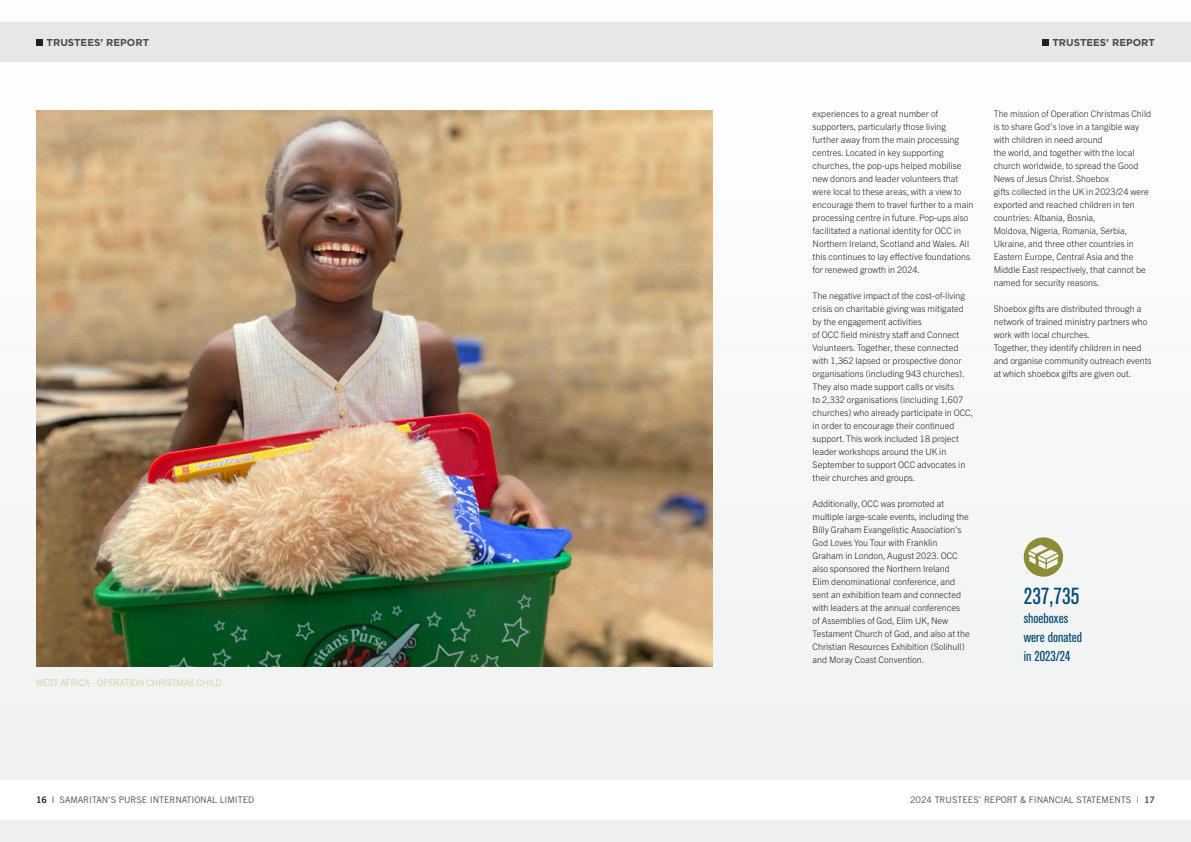
<style>
.page{position:relative;width:1191px;height:842px;background:#f7f7f7}
.page>*{position:absolute;margin:0;border:0;box-sizing:border-box;transform-origin:0 0}
.t1{font:condensed 23px "Akzidenz Grotesk BE";color:#004770}
.t2{font:condensed 14.2px "Akzidenz Grotesk BE";color:#004770}
.t3{font:700 10px "Gotham";color:#4b4c4d}
.t4{font:300 9px/13px "Trade Gothic Next LT Pro";color:#231f20}
.t5{font:9px "Trade Gothic LT Std";letter-spacing:-.01em;color:#4d4c4f}
.t6{font:300 9px "Trade Gothic Next LT Pro";color:#ccc890}
.s1{font-family:"Trade Gothic LT Std Bd 2";color:#231f20}
.s2{color:#231f20}
.s3{font-family:"Trade Gothic LT Std Bd 2"}
</style>
<div class="page">
<div style="left:0;top:780px;width:595px;height:40px;background:#fff"></div>
<div style="left:0;top:22px;width:595px;height:40px;background:#e6e7e9"></div>
<div style="left:595px;top:22px;width:596px;height:40px;background:#e6e7e9"></div>
<div style="left:595px;top:780px;width:596px;height:40px;background:#fff"></div>
<img style="left:36px;top:110px;width:676px;height:556px">
<div style="left:36px;top:39px;width:7px;height:7px;background:#231f20"></div>
<div style="left:1041px;top:39px;width:7px;height:7px;background:#231f20"></div>
<svg style="left:1023px;top:537px;width:40px;height:40px"></svg>
<p class="t3" style="left:47px;top:36px;width:104px">TRUSTEES’ REPORT</p>
<p class="t3" style="left:1052px;top:36px;width:104px">TRUSTEES’ REPORT</p>
<p class="t6" style="left:36px;top:677px;width:187px">WEST AFRICA - OPERATION CHRISTMAS CHILD</p>
<p class="t4" style="left:812px;top:107px;width:135px">experiences to a great number of supporters, particularly those living</p>
<p class="t4" style="left:812px;top:133px;width:162px">further away from the main processing centres. Located in key supporting churches, the pop-ups helped mobilise new donors and leader volunteers that were local to these areas, with a view to encourage them to travel further to a main processing centre in future. Pop-ups also facilitated a national identity for OCC in Northern Ireland, Scotland and Wales. All this continues to lay effective foundations</p>
<p class="t4" style="left:812px;top:263px;width:109px">for renewed growth in 2024.</p>
<p class="t4" style="left:812px;top:289px;width:154px">The negative impact of the cost-of-living crisis on charitable giving was mitigated by the engagement activities</p>
<p class="t4" style="left:812px;top:328px;width:162px">of OCC field ministry staff and Connect Volunteers. Together, these connected with 1,362 lapsed or prospective donor organisations (including 943 churches).<br>They also made support calls or visits<br>to 2,332 organisations (including 1,607 churches) who already participate in OCC, in order to encourage their continued</p>
<p class="t4" style="left:812px;top:432px;width:154px">support. This work included 18 project leader workshops around the UK in September to support OCC advocates in their churches and groups.</p>
<p class="t4" style="left:812px;top:497px;width:158px">Additionally, OCC was promoted at multiple large-scale events, including the Billy Graham Evangelistic Association’s God Loves You Tour with Franklin Graham in London, August 2023. OCC also sponsored the Northern Ireland<br>Elim denominational conference, and sent an exhibition team and connected with leaders at the annual conferences of Assemblies of God, Elim UK, New Testament Church of God, and also at the Christian Resources Exhibition (Solihull) and Moray Coast Convention.</p>
<p class="t4" style="left:993px;top:107px;width:159px">The mission of Operation Christmas Child is to share God’s love in a tangible way with children in need around</p>
<p class="t4" style="left:993px;top:146px;width:146px">the world, and together with the local church worldwide, to spread the Good<br>News of Jesus Christ. Shoebox</p>
<p class="t4" style="left:993px;top:185px;width:157px">gifts collected in the UK in 2023/24 were exported and reached children in ten countries: Albania, Bosnia,</p>
<p class="t4" style="left:993px;top:224px;width:142px">Moldova, Nigeria, Romania, Serbia,<br>Ukraine, and three other countries in<br>Eastern Europe, Central Asia and the</p>
<p class="t4" style="left:993px;top:263px;width:153px">Middle East respectively, that cannot be named for security reasons.</p>
<p class="t4" style="left:993px;top:302px;width:155px">Shoebox gifts are distributed through a network of trained ministry partners who work with local churches.</p>
<p class="t4" style="left:993px;top:341px;width:159px">Together, they identify children in need and organise community outreach events at which shoebox gifts are given out.</p>
<p class="t1" style="left:1023px;top:583px;width:57px">237,735</p>
<p class="t2" style="left:1023px;top:610px;width:46px">shoeboxes</p>
<p class="t2" style="left:1023px;top:629px;width:60px">were donated</p>
<p class="t2" style="left:1023px;top:648px;width:48px">in 2023/24</p>
<p class="t5" style="left:36px;top:794px;width:220px"><span class="s1">16</span> <span class="s2">|</span> SAMARITAN’S PURSE INTERNATIONAL LIMITED</p>
<p class="t5" style="left:910px;top:794px;width:246px">2024 TRUSTEES’ REPORT &amp; FINANCIAL STATEMENTS | <span class="s3">17</span></p>
</div>
